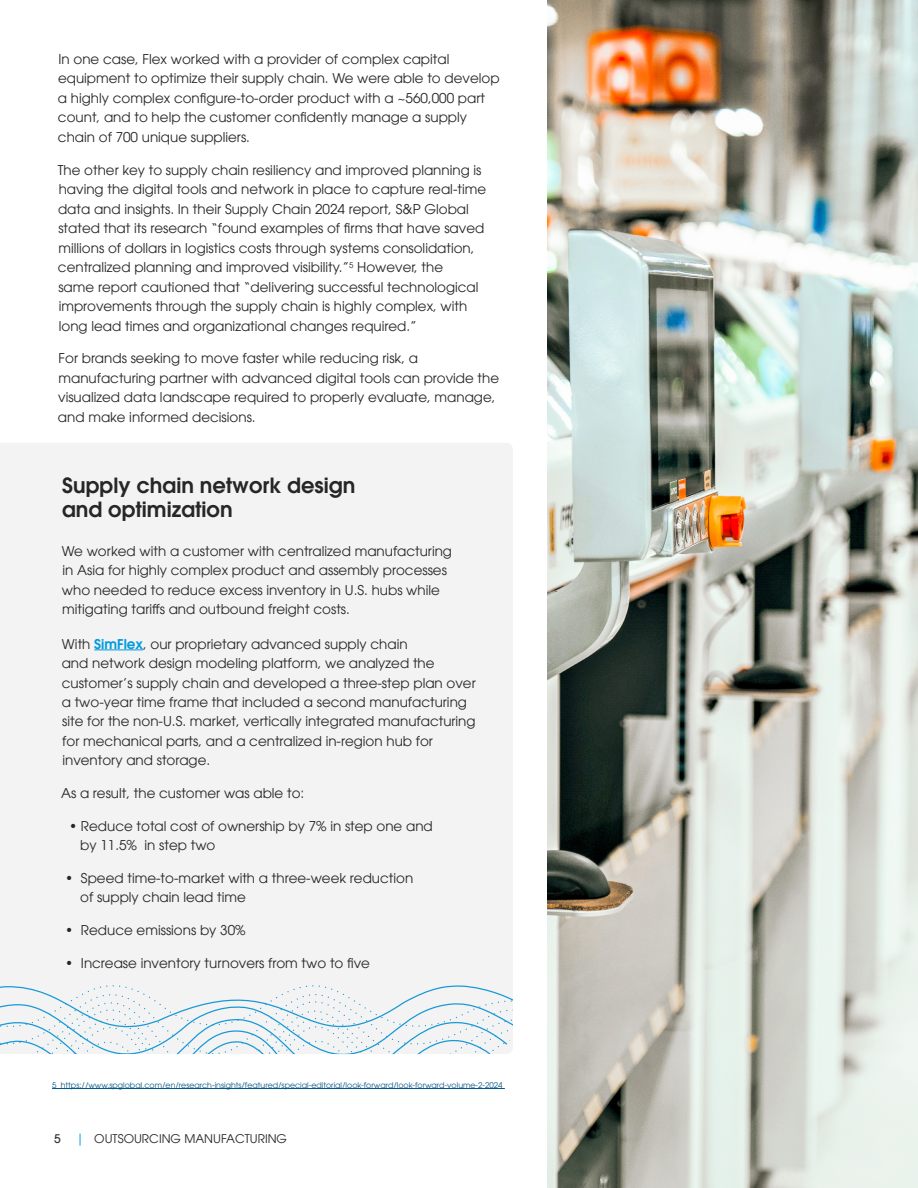
<style>
.page{position:relative;width:918px;height:1188px;background:#fff}
.page>*{position:absolute;margin:0;border:0;box-sizing:border-box;transform-origin:0 0}
.t1{font:600 21px/24px "ITC Avant Garde Pro";color:#262626}
.t2{font:13.5px/19.5px "ITC Avant Garde Pro";color:#262626}
.t3{font:12px "ITC Avant Garde Pro";color:#262626}
.t4{font:500 12px "ITC Avant Garde Pro";color:#363636}
.t5{font:7.8px "ITC Avant Garde Pro";color:#005486}
.s1{font-weight:600;color:#009add}
.s2{color:#009add}
</style>
<div class="page">
<div style="left:0;top:443px;width:513px;height:531px;background:#f3f3f3"></div>
<hr style="left:52px;top:1088px;width:453px;height:1px;background:#005486">
<img style="left:548px;top:0;width:370px;height:1188px">
<hr style="left:94px;top:650px;width:49px;height:1px;background:#009add">
<svg style="left:0;top:974px;width:513px;height:80px"></svg>
<p class="t2" style="left:58px;top:49px;width:443px">In one case, Flex worked with a provider of complex capital equipment to optimize their supply chain. We were able to develop a highly complex configure-to-order product with a ~560,000 part count, and to help the customer confidently manage a supply chain of 700 unique suppliers.</p>
<p class="t2" style="left:58px;top:160px;width:430px">The other key to supply chain resiliency and improved planning is having the digital tools and network in place to capture real-time data and insights. In their Supply Chain 2024 report, S&amp;P Global stated that its research “found examples of firms that have saved millions of dollars in logistics costs through systems consolidation, centralized planning and improved visibility.”<sup>5</sup> However, the<br>same report cautioned that “delivering successful technological improvements through the supply chain is highly complex, with long lead times and organizational changes required.”</p>
<p class="t2" style="left:58px;top:348px;width:443px">For brands seeking to move faster while reducing risk, a manufacturing partner with advanced digital tools can provide the visualized data landscape required to properly evaluate, manage, and make informed decisions.</p>
<h1 class="t1" style="left:62px;top:473px;width:295px">Supply chain network design and optimization</h1>
<p class="t2" style="left:62px;top:541px;width:392px">We worked with a customer with centralized manufacturing in Asia for highly complex product and assembly processes who needed to reduce excess inventory in U.S. hubs while mitigating tariffs and outbound freight costs.</p>
<p class="t2" style="left:62px;top:634px;width:416px">With <span class="s1">SimFlex</span>, our proprietary advanced supply chain<br>and network design modeling platform, we analyzed the customer’s supply chain and developed a three-step plan over a two-year time frame that included a second manufacturing site for the non-U.S. market, vertically integrated manufacturing for mechanical parts, and a centralized in-region hub for inventory and storage.</p>
<p class="t2" style="left:61px;top:783px;width:245px">As a result, the customer was able to:</p>
<p class="t2" style="left:80px;top:816px;width:354px;text-indent:-11px">• Reduce total cost of ownership by 7% in step one and by 11.5% in step two</p>
<p class="t2" style="left:80px;top:868px;width:335px;text-indent:-15px">• Speed time-to-market with a three-week reduction of supply chain lead time</p>
<p class="t2" style="left:65px;top:920px;width:182px">• Reduce emissions by 30%</p>
<p class="t2" style="left:65px;top:953px;width:306px">• Increase inventory turnovers from two to five</p>
<p class="t5" style="left:52px;top:1080px;width:452px">5 https://www.spglobal.com/en/research-insights/featured/special-editorial/look-forward/look-forward-volume-2-2024</p>
<p class="t4" style="left:54px;top:1131px;width:8px">5</p>
<p class="t3" style="left:76px;top:1131px;width:212px"><span class="s2">|</span> OUTSOURCING MANUFACTURING</p>
</div>
